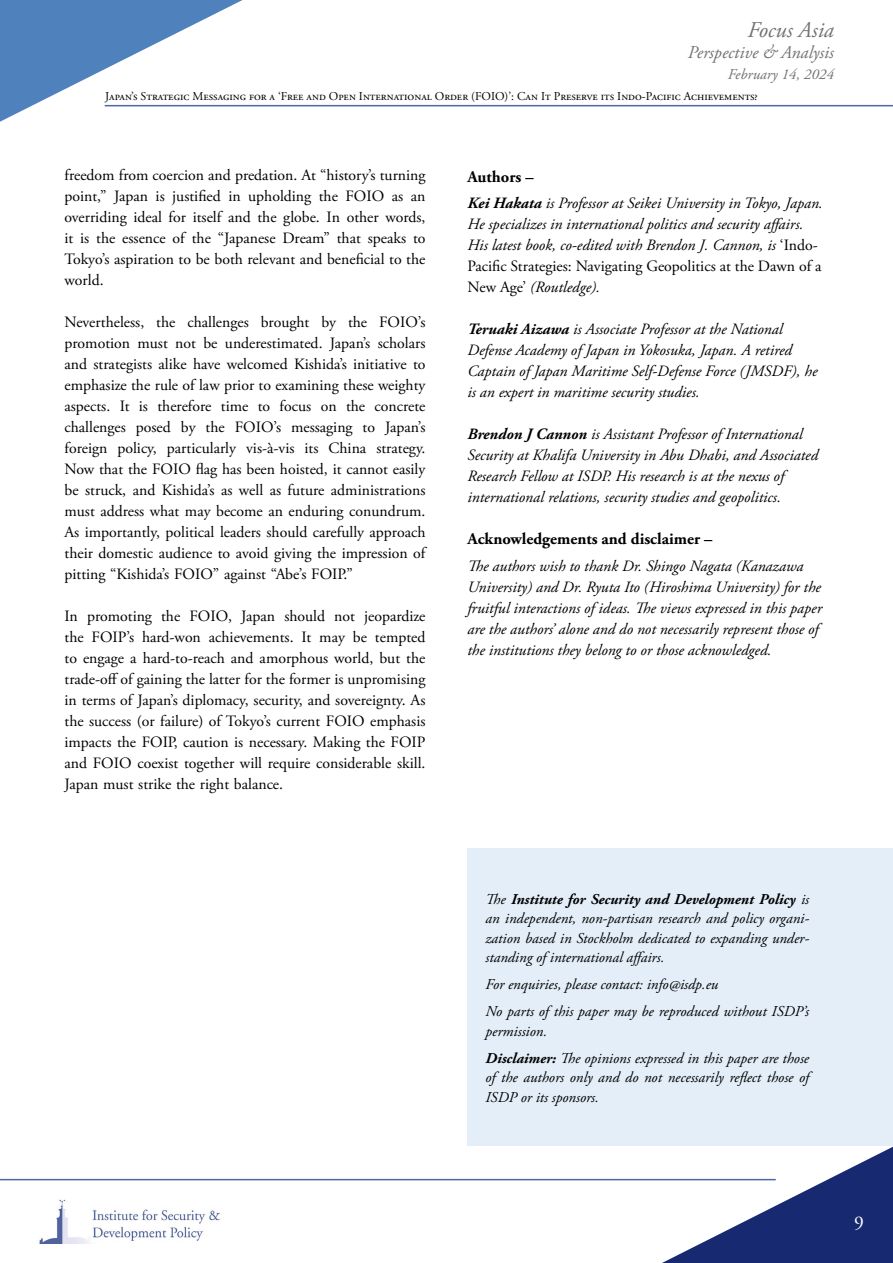
<style>
.page{position:relative;width:893px;height:1263px;background:#fff}
.page>*{position:absolute;margin:0;border:0;box-sizing:border-box;transform-origin:0 0}
.t1{font:italic 22.5px "Adobe Garamond Pro";color:#707172}
.t2{font:19.5px "Adobe Garamond Pro";color:#fff}
.t3{font:italic 18px "Adobe Garamond Pro";color:#707172}
.t4{font:700 16.5px "Adobe Garamond Pro";color:#000}
.t5{font:15.75px/21px "Adobe Garamond Pro";color:#000;text-align:justify}
.t6{font:italic 15.75px/21px "Adobe Garamond Pro";color:#000}
.t7{font:italic 15px/19.5px "Adobe Garamond Pro";color:#000}
.t8{font:italic 15px "Adobe Garamond Pro";color:#707172}
.t9{font:12px "Adobe Garamond Pro";color:#000}
.s1{font-weight:700}
.s2{font-style:normal}
</style>
<div class="page">
<hr style="left:105px;top:105px;width:788px;height:1px;background:#5066a7">
<svg style="left:0;top:0;width:268px;height:122px"></svg>
<svg style="left:637px;top:1146px;width:256px;height:117px"></svg>
<hr style="left:0;top:1179px;width:776px;height:1px;background:#5066a7">
<img style="left:39px;top:1199px;width:181px;height:44px">
<div style="left:467px;top:849px;width:426px;height:297px;background:#e4eef8"></div>
<h1 class="t1" style="left:747px;top:16px;width:88px">Focus Asia</h1>
<p class="t3" style="left:688px;top:42px;width:148px">Perspective &amp; Analysis</p>
<p class="t8" style="left:728px;top:65px;width:108px">February 14, 2024</p>
<p class="t9" style="left:105px;top:89px;width:654px">Japan’s Strategic Messaging for a ‘Free and Open International Order (FOIO)’: Can It Preserve its Indo-Pacific Achievements?</p>
<p class="t5" style="left:64px;top:165px;width:363px">freedom from coercion and predation. At “history’s turning point,” Japan is justified in upholding the FOIO as an overriding ideal for itself and the globe. In other words, it is the essence of the “Japanese Dream” that speaks to Tokyo’s aspiration to be both relevant and beneficial to the world.</p>
<p class="t5" style="left:64px;top:312px;width:364px">Nevertheless, the challenges brought by the FOIO’s promotion must not be underestimated. Japan’s scholars and strategists alike have welcomed Kishida’s initiative to emphasize the rule of law prior to examining these weighty aspects. It is therefore time to focus on the concrete challenges posed by the FOIO’s messaging to Japan’s foreign policy, particularly vis-à-vis its China strategy.<br>Now that the FOIO flag has been hoisted, it cannot easily be struck, and Kishida’s as well as future administrations must address what may become an enduring conundrum.<br>As importantly, political leaders should carefully approach their domestic audience to avoid giving the impression of pitting “Kishida’s FOIO” against “Abe’s FOIP.”</p>
<p class="t5" style="left:64px;top:606px;width:363px">In promoting the FOIO, Japan should not jeopardize the FOIP’s hard-won achievements. It may be tempted to engage a hard-to-reach and amorphous world, but the trade-off of gaining the latter for the former is unpromising in terms of Japan’s diplomacy, security, and sovereignty. As the success (or failure) of Tokyo’s current FOIO emphasis impacts the FOIP, caution is necessary. Making the FOIP and FOIO coexist together will require considerable skill.<br>Japan must strike the right balance.</p>
<p class="t4" style="left:467px;top:167px;width:68px">Authors –</p>
<p class="t6" style="left:467px;top:193px;width:357px"><span class="s1">Kei Hakata</span> is Professor at Seikei University in Tokyo, Japan.<br>He specializes in international politics and security affairs.<br>His latest book, co-edited with Brendon J. Cannon, is <span class="s2">‘Indo-Pacific Strategies: Navigating Geopolitics at the Dawn of a New Age’</span> (Routledge).</p>
<p class="t6" style="left:467px;top:319px;width:351px"><span class="s1">Teruaki Aizawa</span> is Associate Professor at the National Defense Academy of Japan in Yokosuka, Japan. A retired Captain of Japan Maritime Self-Defense Force (JMSDF), he is an expert in maritime security studies.</p>
<p class="t6" style="left:467px;top:424px;width:352px"><span class="s1">Brendon J Cannon</span> is Assistant Professor of International Security at Khalifa University in Abu Dhabi, and Associated Research Fellow at ISDP. His research is at the nexus of international relations, security studies and geopolitics.</p>
<p class="t4" style="left:467px;top:529px;width:246px">Acknowledgements and disclaimer –</p>
<p class="t6" style="left:467px;top:556px;width:356px">The authors wish to thank Dr. Shingo Nagata (Kanazawa University) and Dr. Ryuta Ito (Hiroshima University) for the fruitful interactions of ideas. The views expressed in this paper are the authors’ alone and do not necessarily represent those of the institutions they belong to or those acknowledged.</p>
<p class="t7" style="left:485px;top:890px;width:325px;text-align:justify">The <span class="s1">Institute for Security and Development Policy</span> is an independent, non-partisan research and policy organi&shy;zation based in Stockholm dedicated to expanding under&shy;standing of international affairs.</p>
<p class="t7" style="left:485px;top:971px;width:325px;line-height:27px">For enquiries, please contact: info@isdp.eu<br>No parts of this paper may be reproduced without ISDP’s</p>
<p class="t7" style="left:485px;top:1018px;width:325px;line-height:27px">permission.<br><span class="s1">Disclaimer:</span> The opinions expressed in this paper are those</p>
<p class="t7" style="left:485px;top:1068px;width:325px">of the authors only and do not necessarily reflect those of<br>ISDP or its sponsors.</p>
<p class="t2" style="left:854px;top:1211px;width:11px">9</p>
</div>
